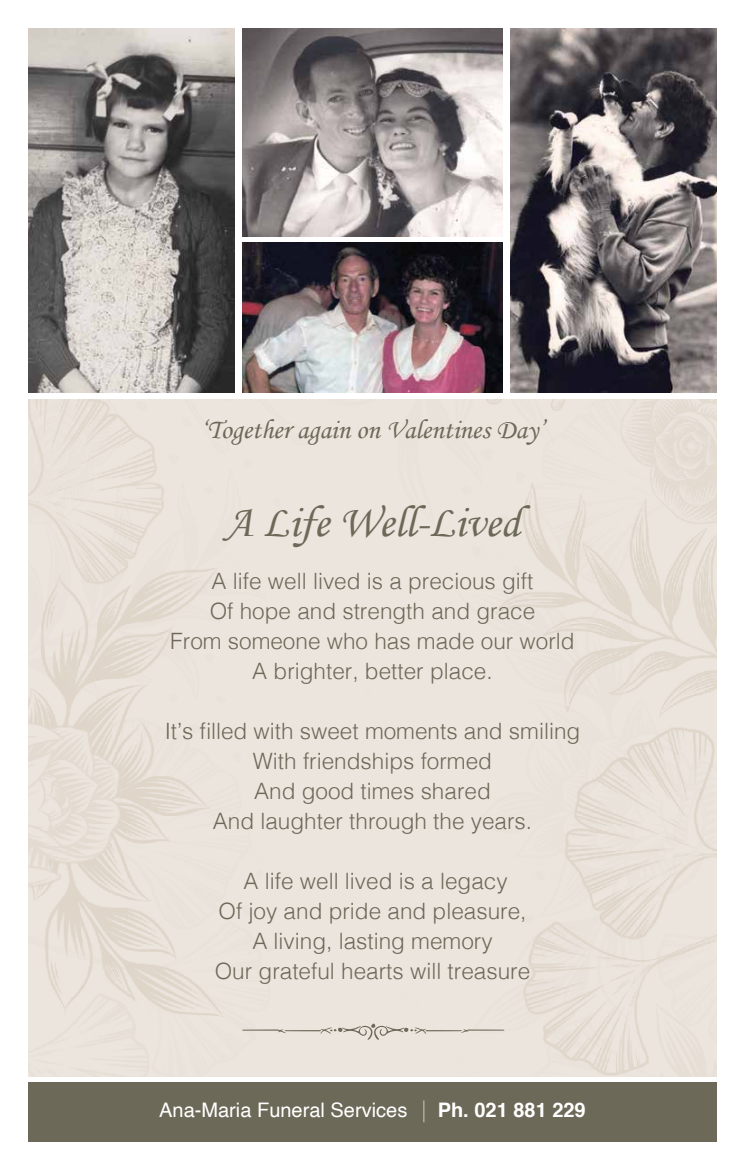
<style>
.page{position:relative;width:745px;height:1170px;background:#fff}
.page>*{position:absolute;margin:0;border:0;box-sizing:border-box;transform-origin:0 0}
.t1{font:45px "Monotype Corsiva";color:#6d6958}
.t2{font:27.5px "Monotype Corsiva";color:#6d6958}
.t3{font:300 22.5px/30px "Helvetica";color:#6d6958;text-align:center}
.t4{font:20px "Helvetica";color:#fff}
.s1{font-weight:300;font-style:italic;color:#cfc0ad}
.s2{font-weight:700}
</style>
<div class="page">
<div style="left:28px;top:1081px;width:688px;height:60px;background:#6d6958"></div>
<img style="left:28px;top:400px;width:688px;height:675px">
<img style="left:28px;top:28px;width:207px;height:365px">
<img style="left:242px;top:28px;width:260px;height:208px">
<img style="left:242px;top:243px;width:260px;height:150px">
<img style="left:510px;top:28px;width:206px;height:365px">
<svg style="left:242px;top:1023px;width:262px;height:16px;background:#ddd7cf"></svg>
<p class="t2" style="left:200px;top:412px;width:345px">‘Together again on Valentines Day’</p>
<h1 class="t1" style="left:225px;top:495px;width:297px">A Life Well-Lived</h1>
<p class="t3" style="left:170px;top:564px;width:405px">A life well lived is a precious gift<br>Of hope and strength and grace<br>From someone who has made our world<br>A brighter, better place.</p>
<p class="t3" style="left:165px;top:714px;width:417px">It’s filled with sweet moments and smiling<br>With friendships formed<br>And good times shared<br>And laughter through the years.</p>
<p class="t3" style="left:215px;top:864px;width:317px">A life well lived is a legacy<br>Of joy and pride and pleasure,<br>A living, lasting memory<br>Our grateful hearts will treasure</p>
<p class="t4" style="left:159px;top:1094px;width:428px">Ana-Maria Funeral Services <span class="s1">|</span> <span class="s2">Ph. 021 881 229</span></p>
</div>
